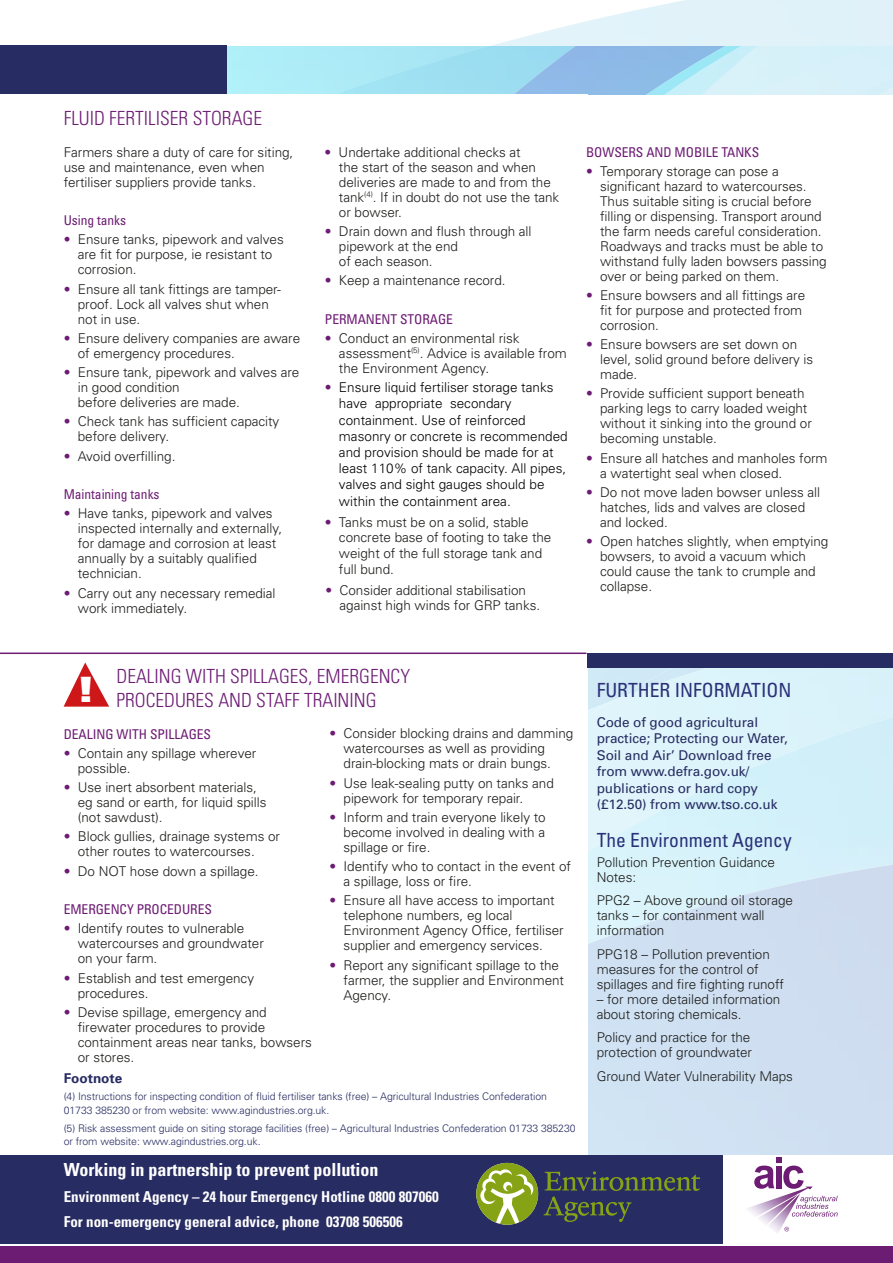
<style>
.page{position:relative;width:893px;height:1263px;background:#fff}
.page>*{position:absolute;margin:0;border:0;box-sizing:border-box;transform-origin:0 0}
.t1{font:900 34.95px "Univers";color:#fff}
.t2{font:300 condensed 19.5px/24px "Univers";color:#6d1c74}
.t3{font:condensed 19.5px "Univers";color:#2a3178}
.t4{font:700 condensed 18px "Univers";color:#fff}
.t5{font:700 condensed 15px/24.9px "Univers";color:#fff}
.t6{font:300 13.5px/15px "Univers";letter-spacing:-.005em;color:#1d1d1b}
.t7{font:300 13.5px/16.2px "Univers";color:#000}
.t8{font:13.5px/16.5px "Univers";letter-spacing:-.005em;color:#272c62}
.t9{font:condensed 13.5px "Univers";letter-spacing:-.005em;color:#6d1c74}
.t10{font:700 13.5px "Univers";color:#272c62}
.t11{font:300 10.5px/13.5px "Univers";letter-spacing:-.01em;color:#272c62}
.s1{color:#6d1c74}
</style>
<div class="page">
<img style="left:0;top:0;width:893px;height:95px">
<img style="left:588px;top:668px;width:305px;height:47px">
<div style="left:0;top:1246px;width:893px;height:17px;background:#6d1c74"></div>
<div style="left:0;top:1155px;width:723px;height:89px;background:#272c62"></div>
<div style="left:588px;top:653px;width:305px;height:15px;background:#272c62"></div>
<img style="left:747px;top:1186px;width:66px;height:31px">
<img style="left:757px;top:1195px;width:10px;height:30px">
<img style="left:767px;top:1193px;width:33px;height:40px">
<svg style="left:792px;top:1196px;width:46px;height:20px"></svg>
<svg style="left:754px;top:1157px;width:50px;height:32px"></svg>
<svg style="left:784px;top:1227px;width:5px;height:4px"></svg>
<svg style="left:544px;top:1171px;width:156px;height:51px"></svg>
<svg style="left:476px;top:1163px;width:62px;height:62px"></svg>
<hr style="left:0;top:652px;width:586px;height:2px;background:#6d1c74">
<svg style="left:64px;top:662px;width:45px;height:45px"></svg>
<h2 class="t2" style="left:64px;top:106px;width:200px">FLUID FERTILISER STORAGE</h2>
<p class="t6" style="left:64px;top:144px;width:231px">Farmers share a duty of care for siting, use and maintenance, even when fertiliser suppliers provide tanks.</p>
<p class="t9" style="left:64px;top:212px;width:64px">Using tanks</p>
<p class="t6" style="left:78px;top:232px;width:207px;text-indent:-14px"><span class="s1">•</span> Ensure tanks, pipework and valves are fit for purpose, ie resistant to corrosion.</p>
<p class="t6" style="left:78px;top:281px;width:205px;text-indent:-14px"><span class="s1">•</span> Ensure all tank fittings are tamper&shy;proof. Lock all valves shut when not in use.</p>
<p class="t6" style="left:78px;top:331px;width:224px;text-indent:-14px"><span class="s1">•</span> Ensure delivery companies are aware of emergency procedures.</p>
<p class="t6" style="left:78px;top:365px;width:223px;text-indent:-14px"><span class="s1">•</span> Ensure tank, pipework and valves are in good condition<br>before deliveries are made.</p>
<p class="t6" style="left:78px;top:414px;width:203px;text-indent:-14px"><span class="s1">•</span> Check tank has sufficient capacity before delivery.</p>
<p class="t6" style="left:64px;top:448px;width:113px"><span class="s1">•</span> Avoid overfilling.</p>
<p class="t9" style="left:64px;top:486px;width:97px">Maintaining tanks</p>
<p class="t6" style="left:78px;top:506px;width:206px;text-indent:-14px"><span class="s1">•</span> Have tanks, pipework and valves inspected internally and externally, for damage and corrosion at least annually by a suitably qualified technician.</p>
<p class="t6" style="left:78px;top:585px;width:199px;text-indent:-14px"><span class="s1">•</span> Carry out any necessary remedial work immediately.</p>
<p class="t6" style="left:339px;top:144px;width:222px;text-indent:-14px"><span class="s1">•</span> Undertake additional checks at<br>the start of the season and when deliveries are made to and from the tank<sup>(4)</sup>. If in doubt do not use the tank or bowser.</p>
<p class="t6" style="left:339px;top:224px;width:194px;text-indent:-14px"><span class="s1">•</span> Drain down and flush through all pipework at the end<br>of each season.</p>
<p class="t6" style="left:325px;top:273px;width:182px"><span class="s1">•</span> Keep a maintenance record.</p>
<p class="t9" style="left:325px;top:310px;width:130px">PERMANENT STORAGE</p>
<p class="t6" style="left:339px;top:331px;width:229px;text-indent:-14px"><span class="s1">•</span> Conduct an environmental risk assessment<sup>(5)</sup>. Advice is available from the Environment Agency.</p>
<p class="t7" style="left:339px;top:379px;width:230px;text-indent:-14px"><span class="s1">•</span> Ensure liquid fertiliser storage tanks have appropriate secondary containment. Use of reinforced masonry or concrete is recommended and provision should be made for at least 110% of tank capacity. All pipes, valves and sight gauges should be within the containment area.</p>
<p class="t6" style="left:339px;top:514px;width:214px;line-height:15.8px;text-indent:-14px"><span class="s1">•</span> Tanks must be on a solid, stable concrete base of footing to take the weight of the full storage tank and full bund.</p>
<p class="t6" style="left:340px;top:582px;width:202px;text-indent:-14px"><span class="s1">•</span> Consider additional stabilisation against high winds for GRP tanks.</p>
<p class="t9" style="left:586px;top:144px;width:175px">BOWSERS AND MOBILE TANKS</p>
<p class="t6" style="left:600px;top:163px;width:228px;text-indent:-14px"><span class="s1">•</span> Temporary storage can pose a significant hazard to watercourses.<br>Thus suitable siting is crucial before filling or dispensing. Transport around the farm needs careful consideration.<br>Roadways and tracks must be able to withstand fully laden bowsers passing over or being parked on them.</p>
<p class="t6" style="left:600px;top:288px;width:207px;text-indent:-14px"><span class="s1">•</span> Ensure bowsers and all fittings are fit for purpose and protected from corrosion.</p>
<p class="t6" style="left:600px;top:337px;width:215px;text-indent:-14px"><span class="s1">•</span> Ensure bowsers are set down on level, solid ground before delivery is made.</p>
<p class="t6" style="left:600px;top:386px;width:213px;text-indent:-14px"><span class="s1">•</span> Provide sufficient support beneath parking legs to carry loaded weight without it sinking into the ground or becoming unstable.</p>
<p class="t6" style="left:600px;top:450px;width:229px;text-indent:-14px"><span class="s1">•</span> Ensure all hatches and manholes form a watertight seal when closed.</p>
<p class="t6" style="left:600px;top:485px;width:222px;text-indent:-14px"><span class="s1">•</span> Do not move laden bowser unless all hatches, lids and valves are closed and locked.</p>
<p class="t6" style="left:600px;top:534px;width:230px;text-indent:-14px"><span class="s1">•</span> Open hatches slightly, when emptying bowsers, to avoid a vacuum which could cause the tank to crumple and collapse.</p>
<h2 class="t2" style="left:117px;top:664px;width:295px">DEALING WITH SPILLAGES, EMERGENCY<br>PROCEDURES AND STAFF TRAINING</h2>
<p class="t9" style="left:64px;top:725px;width:149px">DEALING WITH SPILLAGES</p>
<p class="t6" style="left:78px;top:745px;width:180px;text-indent:-14px"><span class="s1">•</span> Contain any spillage wherever possible.</p>
<p class="t6" style="left:78px;top:780px;width:190px;text-indent:-14px"><span class="s1">•</span> Use inert absorbent materials, eg sand or earth, for liquid spills (not sawdust).</p>
<p class="t6" style="left:78px;top:829px;width:204px;text-indent:-14px"><span class="s1">•</span> Block gullies, drainage systems or other routes to watercourses.</p>
<p class="t6" style="left:64px;top:863px;width:196px"><span class="s1">•</span> Do NOT hose down a spillage.</p>
<p class="t9" style="left:64px;top:901px;width:150px">EMERGENCY PROCEDURES</p>
<p class="t6" style="left:78px;top:921px;width:187px;text-indent:-14px"><span class="s1">•</span> Identify routes to vulnerable watercourses and groundwater on your farm.</p>
<p class="t6" style="left:78px;top:970px;width:178px;text-indent:-14px"><span class="s1">•</span> Establish and test emergency procedures.</p>
<p class="t6" style="left:78px;top:1004px;width:236px;text-indent:-14px"><span class="s1">•</span> Devise spillage, emergency and firewater procedures to provide containment areas near tanks, bowsers or stores.</p>
<h1 class="t1" style="left:79px;top:666px;width:14px">!</h1>
<p class="t6" style="left:344px;top:726px;width:231px;text-indent:-14px"><span class="s1">•</span> Consider blocking drains and damming watercourses as well as providing drain-blocking mats or drain bungs.</p>
<p class="t6" style="left:344px;top:775px;width:212px;text-indent:-14px"><span class="s1">•</span> Use leak-sealing putty on tanks and pipework for temporary repair.</p>
<p class="t6" style="left:344px;top:810px;width:204px;text-align:justify;text-indent:-14px"><span class="s1">•</span> Inform and train everyone likely to become involved in dealing with a spillage or fire.</p>
<p class="t6" style="left:344px;top:859px;width:229px;text-indent:-14px"><span class="s1">•</span> Identify who to contact in the event of a spillage, loss or fire.</p>
<p class="t6" style="left:344px;top:893px;width:222px;text-indent:-14px"><span class="s1">•</span> Ensure all have access to important telephone numbers, eg local Environment Agency Office, fertiliser supplier and emergency services.</p>
<p class="t6" style="left:344px;top:957px;width:222px;text-indent:-14px"><span class="s1">•</span> Report any significant spillage to the farmer, the supplier and Environment<br>Agency.</p>
<p class="t10" style="left:64px;top:1070px;width:60px">Footnote</p>
<p class="t11" style="left:64px;top:1090px;width:485px">(4) Instructions for inspecting condition of fluid fertiliser tanks (free) – Agricultural Industries Confederation<br>01733 385230 or from website: www.agindustries.org.uk.</p>
<p class="t11" style="left:64px;top:1121px;width:513px">(5) Risk assessment guide on siting storage facilities (free) – Agricultural Industries Confederation 01733 385230 or from website: www.agindustries.org.uk.</p>
<h3 class="t4" style="left:64px;top:1158px;width:316px">Working in partnership to prevent pollution</h3>
<p class="t5" style="left:64px;top:1184px;width:376px">Environment Agency – 24 hour Emergency Hotline 0800 807060<br>For non-emergency general advice, phone 03708 506506</p>
<h2 class="t3" style="left:597px;top:678px;width:196px">FURTHER INFORMATION</h2>
<p class="t8" style="left:597px;top:714px;width:193px">Code of good agricultural practice; Protecting our Water,<br>Soil and Air’ Download free from www.defra.gov.uk/ publications or hard copy (£12.50) from www.tso.co.uk</p>
<h2 class="t3" style="left:597px;top:828px;width:196px">The Environment Agency</h2>
<p class="t6" style="left:597px;top:854px;width:180px">Pollution Prevention Guidance<br>Notes:</p>
<p class="t6" style="left:597px;top:893px;width:198px">PPG2 – Above ground oil storage tanks – for containment wall information</p>
<p class="t6" style="left:597px;top:946px;width:189px">PPG18 – Pollution prevention measures for the control of spillages and fire fighting runoff</p>
<p class="t6" style="left:597px;top:991px;width:185px">– for more detailed information about storing chemicals.</p>
<p class="t6" style="left:597px;top:1030px;width:157px">Policy and practice for the protection of groundwater</p>
<p class="t6" style="left:597px;top:1068px;width:198px">Ground Water Vulnerability Maps</p>
</div>
